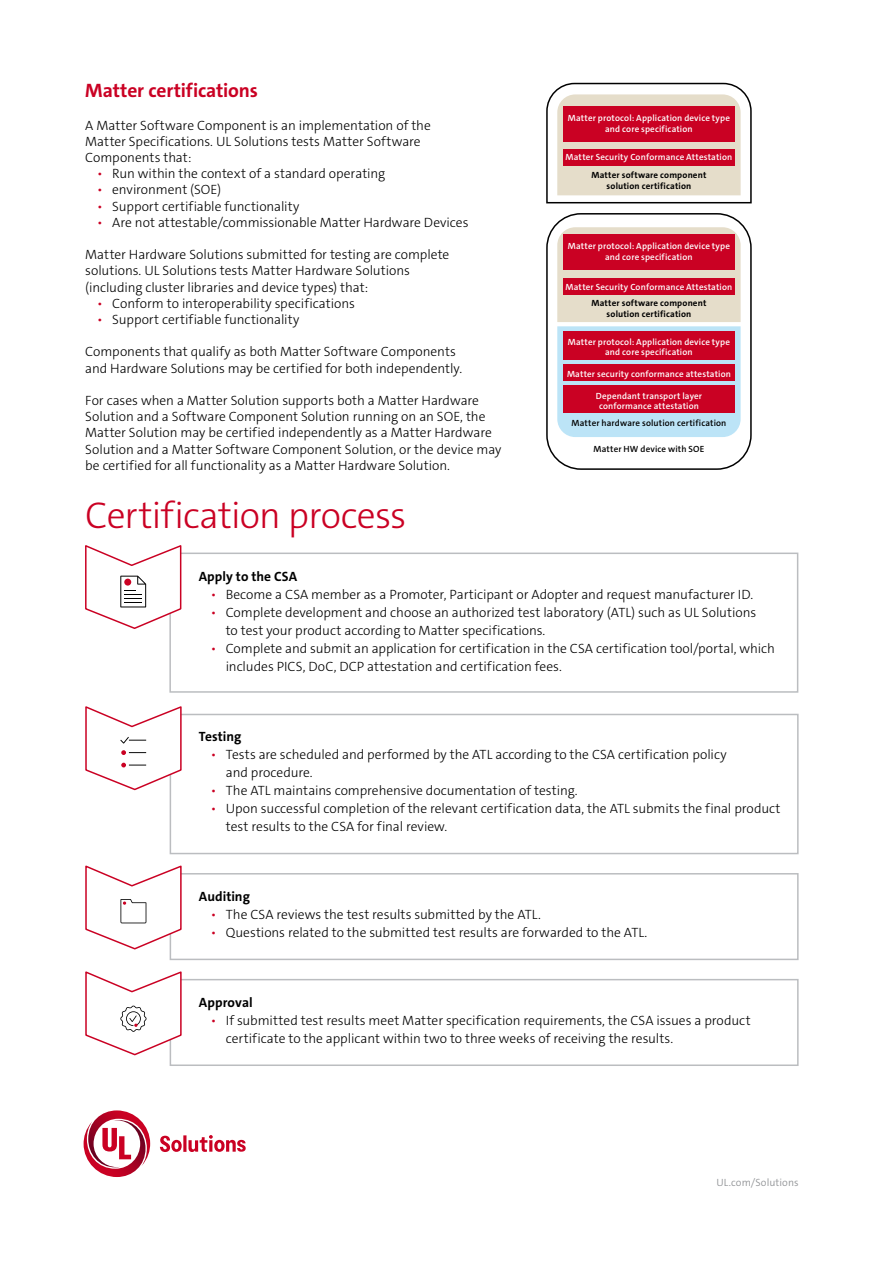
<style>
.page{position:relative;width:893px;height:1263px;background:#fff}
.page>*{position:absolute;margin:0;border:0;box-sizing:border-box;transform-origin:0 0}
.t1{font:300 37.5px "The Sans C5";letter-spacing:-.02em;color:#ca0123}
.t2{font:700 19.5px "The Sans C5";letter-spacing:-.005em;color:#ca0123}
.t3{font:300 13.5px/16.2px "The Sans C5";color:#000}
.t4{font:700 13.5px "The Sans C5";letter-spacing:.005em;color:#000}
.t5{font:300 10.5px "The Sans C5";letter-spacing:.01em;color:#939598}
.t6{font:600 9px/10.8px "The Sans C5";letter-spacing:.015em;color:#fff;text-align:center}
.t7{font:700 9px/10.8px "The Sans C5";letter-spacing:.02em;color:#000;text-align:center}
.t8{font:600 9px "The Sans C5";letter-spacing:.015em;color:#000}
.s1{color:#ca0123}
</style>
<div class="page">
<svg style="left:84px;top:1110px;width:162px;height:67px"></svg>
<div style="left:546px;top:213px;width:206px;height:257px;border:2px solid #000;border-radius:34px"></div>
<svg style="left:557px;top:227px;width:184px;height:210px;background:#d4e0e0"></svg>
<div style="left:563px;top:235px;width:172px;height:35px;background:#ca0123"></div>
<div style="left:563px;top:278px;width:172px;height:17px;background:#ca0123"></div>
<div style="left:563px;top:331px;width:172px;height:29px;background:#ca0123"></div>
<div style="left:563px;top:364px;width:172px;height:17px;background:#ca0123"></div>
<div style="left:563px;top:385px;width:172px;height:28px;background:#ca0123"></div>
<svg style="left:546px;top:82px;width:206px;height:122px"></svg>
<div style="left:563px;top:107px;width:172px;height:35px;background:#ca0123"></div>
<div style="left:563px;top:149px;width:172px;height:17px;background:#ca0123"></div>
<div style="left:169px;top:553px;width:629px;height:140px;border:2px solid #bbbdc0"></div>
<div style="left:170px;top:979px;width:629px;height:87px;border:2px solid #bbbdc0"></div>
<div style="left:170px;top:714px;width:629px;height:140px;border:2px solid #bbbdc0"></div>
<div style="left:170px;top:873px;width:629px;height:87px;border:2px solid #bbbdc0"></div>
<svg style="left:85px;top:545px;width:97px;height:85px"></svg>
<div style="left:124px;top:579px;width:7px;height:7px;background:#ca0123;border-radius:50%"></div>
<svg style="left:85px;top:706px;width:97px;height:85px"></svg>
<svg style="left:85px;top:865px;width:97px;height:85px"></svg>
<svg style="left:85px;top:971px;width:97px;height:85px"></svg>
<h2 class="t2" style="left:85px;top:78px;width:174px">Matter certifications</h2>
<p class="t3" style="left:85px;top:117px;width:347px">A Matter Software Component is an implementation of the<br>Matter Specifications. UL Solutions tests Matter Software<br>Components that:</p>
<p class="t3" style="left:97px;top:166px;width:290px"><span class="s1">•</span> Run within the context of a standard operating</p>
<p class="t3" style="left:97px;top:182px;width:126px"><span class="s1">•</span> environment (SOE)</p>
<p class="t3" style="left:97px;top:198px;width:204px"><span class="s1">•</span> Support certifiable functionality</p>
<p class="t3" style="left:97px;top:214px;width:373px"><span class="s1">•</span> Are not attestable/commissionable Matter Hardware Devices</p>
<p class="t3" style="left:85px;top:247px;width:366px">Matter Hardware Solutions submitted for testing are complete solutions. UL Solutions tests Matter Hardware Solutions (including cluster libraries and device types) that:</p>
<p class="t3" style="left:97px;top:295px;width:259px"><span class="s1">•</span> Conform to interoperability specifications</p>
<p class="t3" style="left:97px;top:311px;width:204px"><span class="s1">•</span> Support certifiable functionality</p>
<p class="t3" style="left:85px;top:344px;width:378px">Components that qualify as both Matter Software Components and Hardware Solutions may be certified for both independently.</p>
<p class="t3" style="left:85px;top:392px;width:418px">For cases when a Matter Solution supports both a Matter Hardware Solution and a Software Component Solution running on an SOE, the Matter Solution may be certified independently as a Matter Hardware Solution and a Matter Software Component Solution, or the device may be certified for all functionality as a Matter Hardware Solution.</p>
<h1 class="t1" style="left:85px;top:491px;width:323px">Certification process</h1>
<p class="t6" style="left:568px;top:112px;width:164px">Matter protocol: Application device type and core specification</p>
<p class="t6" style="left:566px;top:152px;width:168px">Matter Security Conformance Attestation</p>
<p class="t7" style="left:591px;top:170px;width:116px">Matter software component solution certification</p>
<p class="t6" style="left:568px;top:240px;width:164px">Matter protocol: Application device type and core specification</p>
<p class="t6" style="left:566px;top:281px;width:168px">Matter Security Conformance Attestation</p>
<p class="t7" style="left:591px;top:298px;width:116px">Matter software component solution certification</p>
<p class="t6" style="left:568px;top:336px;width:164px">Matter protocol: Application device type and core specification</p>
<p class="t6" style="left:567px;top:368px;width:165px">Matter security conformance attestation</p>
<p class="t6" style="left:596px;top:390px;width:108px">Dependant transport layer conformance attestation</p>
<p class="t8" style="left:571px;top:417px;width:156px">Matter hardware solution certification</p>
<p class="t8" style="left:593px;top:443px;width:112px">Matter HW device with SOE</p>
<p class="t4" style="left:199px;top:568px;width:100px">Apply to the CSA</p>
<p class="t3" style="left:211px;top:586px;width:544px"><span class="s1">•</span> Become a CSA member as a Promoter, Participant or Adopter and request manufacturer ID.</p>
<p class="t3" style="left:226px;top:603px;width:532px;line-height:18px;text-indent:-15px"><span class="s1">•</span> Complete development and choose an authorized test laboratory (ATL) such as UL Solutions to test your product according to Matter specifications.</p>
<p class="t3" style="left:226px;top:639px;width:551px;line-height:18px;text-indent:-15px"><span class="s1">•</span> Complete and submit an application for certification in the CSA certification tool/portal, which includes PICS, DoC, DCP attestation and certification fees.</p>
<p class="t4" style="left:199px;top:728px;width:44px">Testing</p>
<p class="t3" style="left:226px;top:746px;width:502px;line-height:18px;text-indent:-15px"><span class="s1">•</span> Tests are scheduled and performed by the ATL according to the CSA certification policy and procedure.</p>
<p class="t3" style="left:211px;top:783px;width:368px"><span class="s1">•</span> The ATL maintains comprehensive documentation of testing.</p>
<p class="t3" style="left:226px;top:800px;width:556px;line-height:18px;text-indent:-15px"><span class="s1">•</span> Upon successful completion of the relevant certification data, the ATL submits the final product test results to the CSA for final review.</p>
<p class="t4" style="left:199px;top:888px;width:53px">Auditing</p>
<p class="t3" style="left:211px;top:907px;width:331px"><span class="s1">•</span> The CSA reviews the test results submitted by the ATL.</p>
<p class="t3" style="left:211px;top:925px;width:438px"><span class="s1">•</span> Questions related to the submitted test results are forwarded to the ATL.</p>
<p class="t4" style="left:199px;top:994px;width:55px">Approval</p>
<p class="t3" style="left:226px;top:1012px;width:526px;line-height:18px;text-indent:-15px"><span class="s1">•</span> If submitted test results meet Matter specification requirements, the CSA issues a product certificate to the applicant within two to three weeks of receiving the results.</p>
<p class="t5" style="left:717px;top:1176px;width:84px">UL.com/Solutions</p>
</div>
